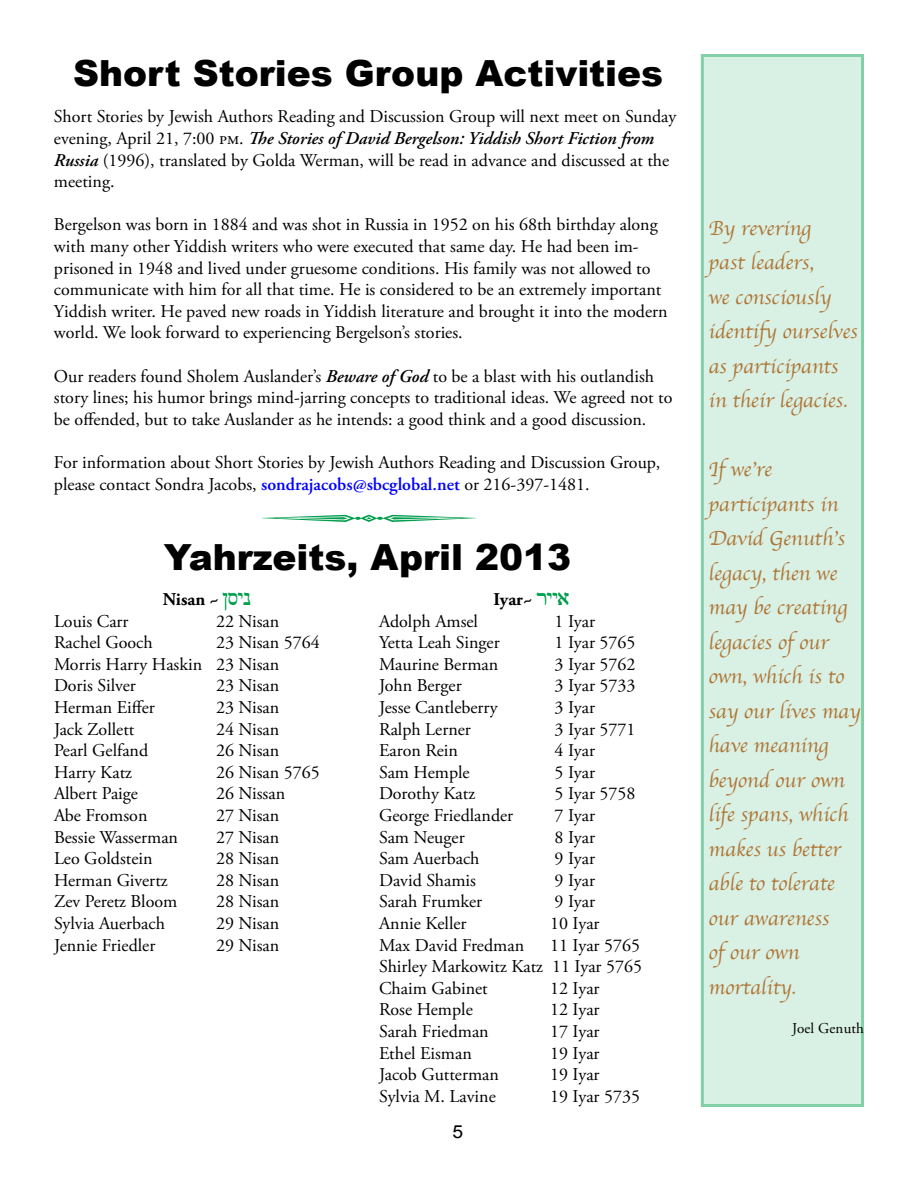
<style>
.page{position:relative;width:918px;height:1188px;background:#fff}
.page>*{position:absolute;margin:0;border:0;box-sizing:border-box;transform-origin:0 0}
.t1{font:900 36px "Arial";color:#000}
.t2{font:21px/34.5px "Apple Chancery";color:#ae7534}
.t3{font:18px/21.6px "Adobe Garamond Pro";color:#000}
.t4{font:700 18px "Adobe Garamond Pro";color:#000}
.t5{font:18px "Arial";color:#000;scale:1.07 1}
.t6{font:15px "Adobe Garamond Pro";letter-spacing:.01em;color:#000}
.s1{font-weight:600;font-style:italic}
.s2{font-weight:600;color:#00f}
.s3{font-family:"Penina KF Mac Plain";font-weight:400;font-size:16.5px;color:#009e4d}
</style>
<div class="page">
<div style="left:701px;top:54px;width:163px;height:1053px;background:#d9f0e4"></div>
<h1 class="t1" style="left:73px;top:47px;width:592px">Short Stories Group Activities</h1>
<p class="t3" style="left:54px;top:107px;width:624px">Short Stories by Jewish Authors Reading and Discussion Group will next meet on Sunday evening, April 21, 7:00 pm. <span class="s1">The Stories of David Bergelson: Yiddish Short Fiction from Russia</span> (1996), translated by Golda Werman, will be read in advance and discussed at the meeting.</p>
<p class="t3" style="left:54px;top:215px;width:615px">Bergelson was born in 1884 and was shot in Russia in 1952 on his 68th birthday along with many other Yiddish writers who were executed that same day. He had been im&shy;prisoned in 1948 and lived under gruesome conditions. His family was not allowed to communicate with him for all that time. He is considered to be an extremely important Yiddish writer. He paved new roads in Yiddish literature and brought it into the modern world. We look forward to experiencing Bergelson’s stories.</p>
<p class="t3" style="left:54px;top:366px;width:620px">Our readers found Sholem Auslander’s <span class="s1">Beware of God</span> to be a blast with his outlandish story lines; his humor brings mind-jarring concepts to traditional ideas. We agreed not to be offended, but to take Auslander as he intends: a good think and a good discussion.</p>
<p class="t3" style="left:54px;top:452px;width:608px">For information about Short Stories by Jewish Authors Reading and Discussion Group, please contact Sondra Jacobs, <span class="s2">sondrajacobs@sbcglobal.net</span> or 216-397-1481.</p>
<h1 class="t1" style="left:164px;top:531px;width:409px">Yahrzeits, April 2013</h1>
<p class="t4" style="left:163px;top:589px;width:89px">Nisan ~ <span class="s3">ISYN</span></p>
<p class="t4" style="left:493px;top:589px;width:77px">Iyar~ <span class="s3">RYYA</span></p>
<p class="t3" style="left:54px;top:611px;width:76px">Louis Carr</p>
<p class="t3" style="left:216px;top:611px;width:65px">22 Nisan</p>
<p class="t3" style="left:54px;top:632px;width:100px">Rachel Gooch</p>
<p class="t3" style="left:54px;top:632px;width:267px;text-indent:162px">23 Nisan 5764<br>Morris Harry Haskin 23 Nisan<br>Doris Silver</p>
<p class="t3" style="left:216px;top:676px;width:65px">23 Nisan</p>
<p class="t3" style="left:54px;top:697px;width:102px">Herman Eiffer</p>
<p class="t3" style="left:216px;top:697px;width:65px">23 Nisan</p>
<p class="t3" style="left:54px;top:719px;width:82px">Jack Zollett</p>
<p class="t3" style="left:216px;top:719px;width:65px">24 Nisan</p>
<p class="t3" style="left:54px;top:740px;width:96px">Pearl Gelfand</p>
<p class="t3" style="left:216px;top:740px;width:65px">26 Nisan</p>
<p class="t3" style="left:54px;top:762px;width:80px">Harry Katz</p>
<p class="t3" style="left:216px;top:762px;width:105px">26 Nisan 5765</p>
<p class="t3" style="left:54px;top:784px;width:86px">Albert Paige</p>
<p class="t3" style="left:216px;top:784px;width:71px">26 Nissan</p>
<p class="t3" style="left:54px;top:805px;width:95px">Abe Fromson</p>
<p class="t3" style="left:216px;top:805px;width:65px">27 Nisan</p>
<p class="t3" style="left:54px;top:827px;width:126px">Bessie Wasserman</p>
<p class="t3" style="left:216px;top:827px;width:65px">27 Nisan</p>
<p class="t3" style="left:54px;top:848px;width:100px">Leo Goldstein</p>
<p class="t3" style="left:216px;top:848px;width:65px">28 Nisan</p>
<p class="t3" style="left:54px;top:870px;width:115px">Herman Givertz</p>
<p class="t3" style="left:216px;top:870px;width:65px">28 Nisan</p>
<p class="t3" style="left:54px;top:892px;width:125px">Zev Peretz Bloom</p>
<p class="t3" style="left:216px;top:892px;width:65px">28 Nisan</p>
<p class="t3" style="left:54px;top:913px;width:113px">Sylvia Auerbach</p>
<p class="t3" style="left:216px;top:913px;width:65px">29 Nisan</p>
<p class="t3" style="left:54px;top:935px;width:103px">Jennie Friedler</p>
<p class="t3" style="left:216px;top:935px;width:65px">29 Nisan</p>
<p class="t3" style="left:379px;top:611px;width:101px">Adolph Amsel</p>
<p class="t3" style="left:555px;top:611px;width:42px">1 Iyar</p>
<p class="t3" style="left:379px;top:632px;width:122px">Yetta Leah Singer</p>
<p class="t3" style="left:555px;top:632px;width:82px">1 Iyar 5765</p>
<p class="t3" style="left:379px;top:654px;width:121px">Maurine Berman</p>
<p class="t3" style="left:555px;top:654px;width:82px">3 Iyar 5762</p>
<p class="t3" style="left:379px;top:676px;width:84px">John Berger</p>
<p class="t3" style="left:555px;top:676px;width:82px">3 Iyar 5733</p>
<p class="t3" style="left:379px;top:697px;width:120px">Jesse Cantleberry</p>
<p class="t3" style="left:555px;top:697px;width:42px">3 Iyar</p>
<p class="t3" style="left:379px;top:719px;width:93px">Ralph Lerner</p>
<p class="t3" style="left:555px;top:719px;width:82px">3 Iyar 5771</p>
<p class="t3" style="left:379px;top:740px;width:80px">Earon Rein</p>
<p class="t3" style="left:555px;top:740px;width:42px">4 Iyar</p>
<p class="t3" style="left:379px;top:762px;width:92px">Sam Hemple</p>
<p class="t3" style="left:555px;top:762px;width:42px">5 Iyar</p>
<p class="t3" style="left:379px;top:784px;width:98px">Dorothy Katz</p>
<p class="t3" style="left:555px;top:784px;width:82px">5 Iyar 5758</p>
<p class="t3" style="left:379px;top:805px;width:136px">George Friedlander</p>
<p class="t3" style="left:555px;top:805px;width:42px">7 Iyar</p>
<p class="t3" style="left:379px;top:827px;width:87px">Sam Neuger</p>
<p class="t3" style="left:555px;top:827px;width:42px">8 Iyar</p>
<p class="t3" style="left:379px;top:848px;width:102px">Sam Auerbach</p>
<p class="t3" style="left:555px;top:848px;width:42px">9 Iyar</p>
<p class="t3" style="left:379px;top:870px;width:99px">David Shamis</p>
<p class="t3" style="left:555px;top:870px;width:42px">9 Iyar</p>
<p class="t3" style="left:379px;top:892px;width:105px">Sarah Frumker</p>
<p class="t3" style="left:555px;top:892px;width:42px">9 Iyar</p>
<p class="t3" style="left:379px;top:913px;width:89px">Annie Keller</p>
<p class="t3" style="left:550px;top:913px;width:51px">10 Iyar</p>
<p class="t3" style="left:379px;top:935px;width:147px">Max David Fredman</p>
<p class="t3" style="left:379px;top:935px;width:265px;text-align:justify;text-indent:171px">11 Iyar 5765<br>Shirley Markowitz Katz 11 Iyar 5765<br>Chaim Gabinet</p>
<p class="t3" style="left:550px;top:978px;width:51px">12 Iyar</p>
<p class="t3" style="left:379px;top:1000px;width:95px">Rose Hemple</p>
<p class="t3" style="left:550px;top:1000px;width:51px">12 Iyar</p>
<p class="t3" style="left:379px;top:1021px;width:111px">Sarah Friedman</p>
<p class="t3" style="left:550px;top:1021px;width:51px">17 Iyar</p>
<p class="t3" style="left:379px;top:1043px;width:94px">Ethel Eisman</p>
<p class="t3" style="left:550px;top:1043px;width:51px">19 Iyar</p>
<p class="t3" style="left:379px;top:1064px;width:121px">Jacob Gutterman</p>
<p class="t3" style="left:550px;top:1064px;width:51px">19 Iyar</p>
<p class="t3" style="left:379px;top:1086px;width:118px">Sylvia M. Lavine</p>
<p class="t3" style="left:550px;top:1086px;width:91px">19 Iyar 5735</p>
<p class="t5" style="left:453px;top:1120px;width:12px">5</p>
<p class="t2" style="left:708px;top:211px;width:151px">By revering<br>past leaders,<br>we consciously identify ourselves as participants in their legacies.</p>
<p class="t2" style="left:708px;top:452px;width:153px">If we’re participants in<br>David Genuth’s legacy, then we may be creating legacies of our own, which is to say our lives may have meaning beyond our own life spans, which makes us better able to tolerate our awareness<br>of our own mortality.</p>
<p class="t6" style="left:792px;top:1020px;width:73px">Joel Genuth</p>
</div>
